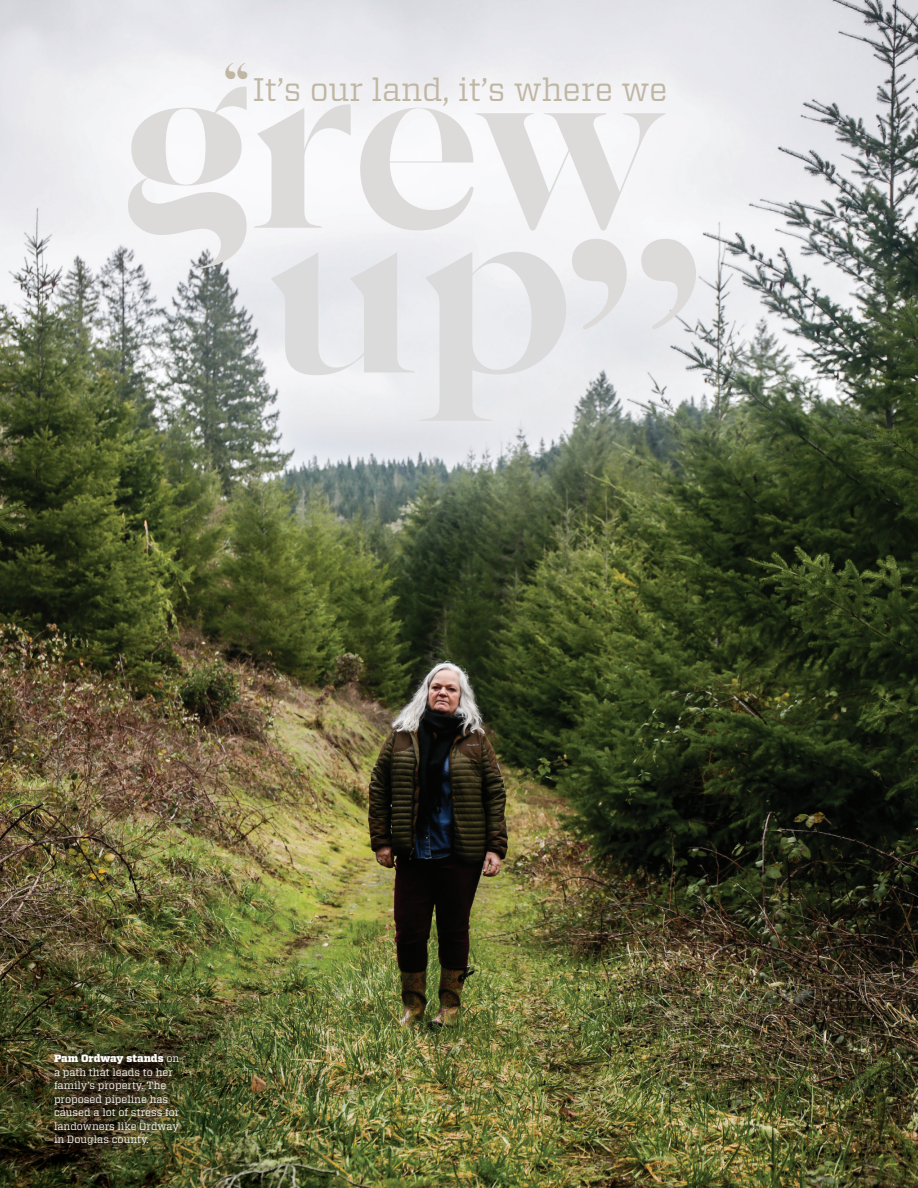
<style>
.page{position:relative;width:918px;height:1188px;background:#fff}
.page>*{position:absolute;margin:0;border:0;box-sizing:border-box;transform-origin:0 0}
.t1{font:249px "Sophillia";color:#dcdbda}
.t2{font:249px "Sophillia";color:#dbdbdb}
.t3{font:900 249px "Caslon 224 Std";color:#dcdbda}
.t4{font:32.55px "Vitesse";color:#c0b6a4}
.t5{font:10.5px/13.5px "Vitesse";color:#fff}
.s1{font-family:"Caslon 224 Std";font-weight:900;font-size:45px}
.s2{font-weight:900}
</style>
<div class="page">
<img style="left:0;top:0;width:918px;height:1188px">
<div style="left:51px;top:1051px;width:134px;height:100px;background:#382918;opacity:.85"></div>
<h2 class="t4" style="left:224px;top:67px;width:445px"><span class="s1">‘‘</span>It’s our land, it’s where we</h2>
<h1 class="t1" style="left:123px;top:-28px;width:547px">grew</h1>
<h1 class="t3" style="left:715px;top:327px;width:163px;rotate:-180deg">“</h1>
<h1 class="t2" style="left:269px;top:116px;width:301px">up</h1>
<p class="t5" style="left:54px;top:1051px;width:127px"><span class="s2">Pam Ordway stands</span> on a path that leads to her family’s property. The proposed pipeline has caused a lot of stress for landowners like Ordway in Douglas county.</p>
</div>
